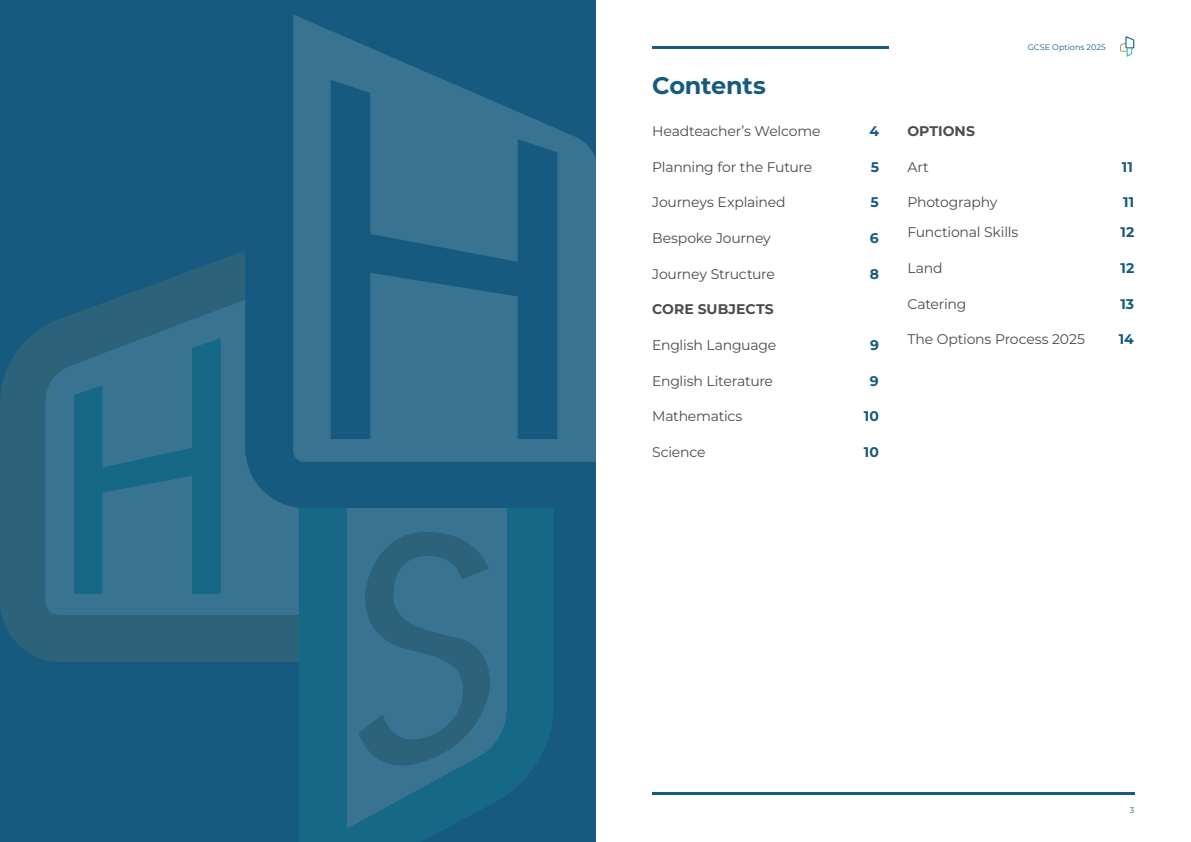
<style>
.page{position:relative;width:1191px;height:842px;background:#fff}
.page>*{position:absolute;margin:0;border:0;box-sizing:border-box;transform-origin:0 0}
.t1{font:700 24px "Montserrat";letter-spacing:-.015em;color:#165b7f}
.Body{font:14px "Montserrat";letter-spacing:-.015em;color:#4b4c4d}
.Body-2{font:700 14px "Montserrat";color:#165b7f}
.Body-3{font:700 14px "Montserrat";color:#4b4c4d}
.t2{font:8px "Montserrat";letter-spacing:.005em;color:#165b7f}
</style>
<div class="page">
<hr style="left:652px;top:792px;width:482px;height:3px;background:#165b7f">
<hr style="left:652px;top:46px;width:237px;height:2px;background:#165b7f">
<svg style="left:1120px;top:36px;width:14px;height:21px"></svg>
<div style="left:0;top:0;width:595px;height:842px;background:#165b7f"></div>
<svg style="left:0;top:251px;width:299px;height:411px;fill:#2d637f"></svg>
<svg style="left:299px;top:508px;width:255px;height:334px;fill:#156986"></svg>
<svg style="left:245px;top:251px;width:54px;height:257px"></svg>
<svg style="left:293px;top:15px;width:302px;height:447px;fill:#387392"></svg>
<svg style="left:331px;top:80px;width:226px;height:359px;fill:#387392"></svg>
<svg style="left:74px;top:339px;width:146px;height:255px"></svg>
<svg style="left:359px;top:532px;width:133px;height:245px;background:#336d89"></svg>
<p class="t1" style="left:652px;top:68px;width:115px">Contents</p>
<p class="Body" style="left:652px;top:121px;width:170px">Headteacher’s Welcome</p>
<p class="Body-2" style="left:869px;top:121px;width:11px">4</p>
<p class="Body" style="left:652px;top:157px;width:161px">Planning for the Future</p>
<p class="Body-2" style="left:870px;top:157px;width:10px">5</p>
<p class="Body" style="left:652px;top:193px;width:135px">Journeys Explained</p>
<p class="Body-2" style="left:870px;top:192px;width:10px">5</p>
<p class="Body" style="left:652px;top:228px;width:120px">Bespoke Journey</p>
<p class="Body-2" style="left:869px;top:228px;width:10px">6</p>
<p class="Body" style="left:652px;top:264px;width:124px">Journey Structure</p>
<p class="Body-2" style="left:870px;top:264px;width:11px">8</p>
<p class="Body-3" style="left:652px;top:299px;width:123px">CORE SUBJECTS</p>
<p class="Body" style="left:652px;top:335px;width:126px">English Language</p>
<p class="Body-2" style="left:870px;top:335px;width:10px">9</p>
<p class="Body" style="left:652px;top:371px;width:122px">English Literature</p>
<p class="Body-2" style="left:869px;top:371px;width:10px">9</p>
<p class="Body" style="left:652px;top:407px;width:92px">Mathematics</p>
<p class="Body-2" style="left:864px;top:406px;width:17px">10</p>
<p class="Body" style="left:652px;top:442px;width:55px">Science</p>
<p class="Body-2" style="left:864px;top:442px;width:17px">10</p>
<p class="t2" style="left:1027px;top:42px;width:80px">GCSE Options 2025</p>
<p class="Body-3" style="left:907px;top:121px;width:69px">OPTIONS</p>
<p class="Body" style="left:907px;top:157px;width:23px">Art</p>
<p class="Body-2" style="left:1121px;top:157px;width:12px">11</p>
<p class="Body" style="left:907px;top:193px;width:92px">Photography</p>
<p class="Body-2" style="left:1123px;top:192px;width:12px">11</p>
<p class="Body" style="left:907px;top:223px;width:112px">Functional Skills</p>
<p class="Body-2" style="left:1120px;top:222px;width:15px">12</p>
<p class="Body" style="left:907px;top:258px;width:37px">Land</p>
<p class="Body-2" style="left:1120px;top:258px;width:15px">12</p>
<p class="Body" style="left:907px;top:294px;width:60px">Catering</p>
<p class="Body-2" style="left:1120px;top:294px;width:15px">13</p>
<p class="Body" style="left:907px;top:330px;width:179px">The Options Process 2025</p>
<p class="Body-2" style="left:1118px;top:329px;width:16px">14</p>
<p class="t2" style="left:1129px;top:805px;width:6px">3</p>
</div>
